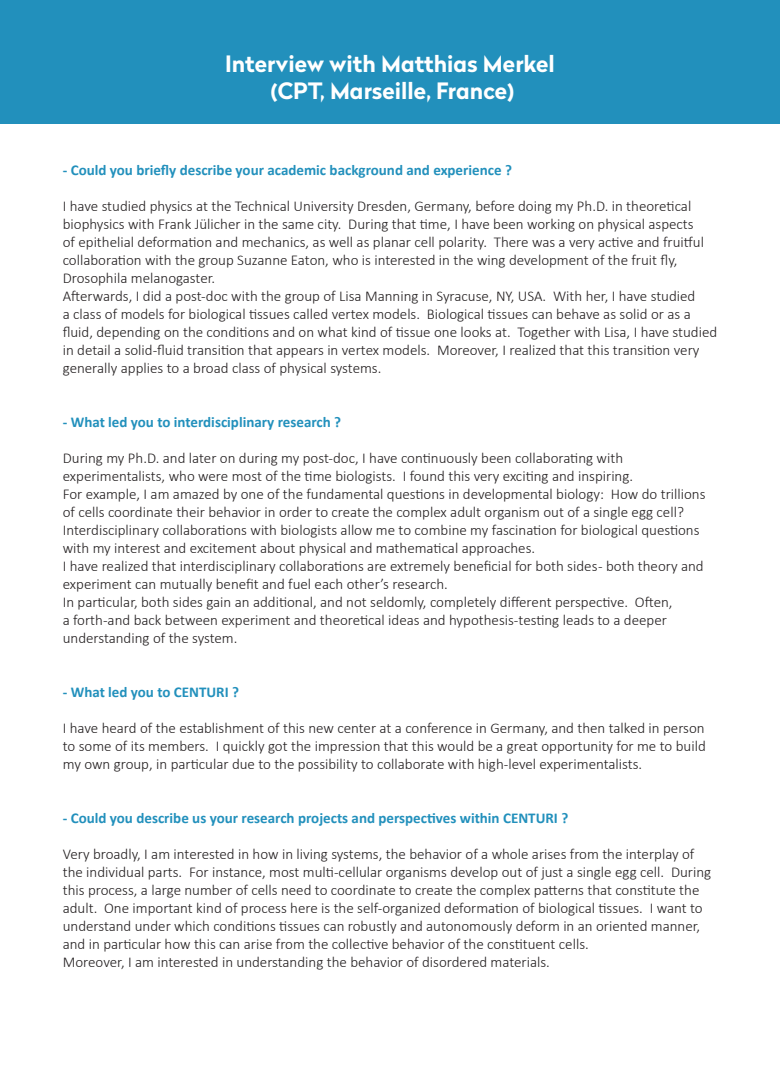
<style>
.page{position:relative;width:780px;height:1088px;background:#fff}
.page>*{position:absolute;margin:0;border:0;box-sizing:border-box;transform-origin:0 0}
.t1{font:700 22.5px "Radikal";color:#fff}
.t2{font:300 15px/18px "Calibri";color:#231f20}
.t3{font:700 15px "Calibri";color:#2290bc}
</style>
<div class="page">
<div style="left:0;top:0;width:780px;height:123px;background:#2290bc"></div>
<p class="t1" style="left:225px;top:47px;width:331px">Interview with Matthias Merkel</p>
<p class="t1" style="left:270px;top:74px;width:245px">(CPT, Marseille, France)</p>
<p class="t3" style="left:63px;top:159px;width:450px">- Could you briefly describe your academic background and experience ?</p>
<p class="t2" style="left:63px;top:197px;width:642px">I have studied physics at the Technical University Dresden, Germany, before doing my Ph.D. in theoretical biophysics with Frank Jülicher in the same city. During that time, I have been working on physical aspects of epithelial deformation and mechanics, as well as planar cell polarity. There was a very active and fruitful collaboration with the group Suzanne Eaton, who is interested in the wing development of the fruit fly, Drosophila melanogaster.</p>
<p class="t2" style="left:63px;top:287px;width:656px">Afterwards, I did a post-doc with the group of Lisa Manning in Syracuse, NY, USA. With her, I have studied<br>a class of models for biological tissues called vertex models. Biological tissues can behave as solid or as a fluid, depending on the conditions and on what kind of tissue one looks at. Together with Lisa, I have studied in detail a solid-fluid transition that appears in vertex models. Moreover, I realized that this transition very generally applies to a broad class of physical systems.</p>
<p class="t3" style="left:63px;top:411px;width:280px">- What led you to interdisciplinary research ?</p>
<p class="t2" style="left:63px;top:449px;width:572px">During my Ph.D. and later on during my post-doc, I have continuously been collaborating with experimentalists, who were most of the time biologists. I found this very exciting and inspiring.</p>
<p class="t2" style="left:63px;top:485px;width:644px">For example, I am amazed by one of the fundamental questions in developmental biology: How do trillions of cells coordinate their behavior in order to create the complex adult organism out of a single egg cell?<br>Interdisciplinary collaborations with biologists allow me to combine my fascination for biological questions with my interest and excitement about physical and mathematical approaches.</p>
<p class="t2" style="left:63px;top:557px;width:642px">I have realized that interdisciplinary collaborations are extremely beneficial for both sides - both theory and experiment can mutually benefit and fuel each other’s research.</p>
<p class="t2" style="left:63px;top:593px;width:611px">In particular, both sides gain an additional, and not seldomly, completely different perspective. Often, a forth-and back between experiment and theoretical ideas and hypothesis-testing leads to a deeper understanding of the system.</p>
<p class="t3" style="left:63px;top:681px;width:178px">- What led you to CENTURI ?</p>
<p class="t2" style="left:63px;top:719px;width:644px;text-align:justify">I have heard of the establishment of this new center at a conference in Germany, and then talked in person to some of its members. I quickly got the impression that this would be a great opportunity for me to build my own group, in particular due to the possibility to collaborate with high-level experimentalists.</p>
<p class="t3" style="left:63px;top:807px;width:507px">- Could you describe us your research projects and perspectives within CENTURI ?</p>
<p class="t2" style="left:63px;top:845px;width:650px">Very broadly, I am interested in how in living systems, the behavior of a whole arises from the interplay of the individual parts. For instance, most multi-cellular organisms develop out of just a single egg cell. During this process, a large number of cells need to coordinate to create the complex patterns that constitute the adult. One important kind of process here is the self-organized deformation of biological tissues. I want to understand under which conditions tissues can robustly and autonomously deform in an oriented manner, and in particular how this can arise from the collective behavior of the constituent cells.</p>
<p class="t2" style="left:63px;top:953px;width:488px">Moreover, I am interested in understanding the behavior of disordered materials.</p>
</div>
